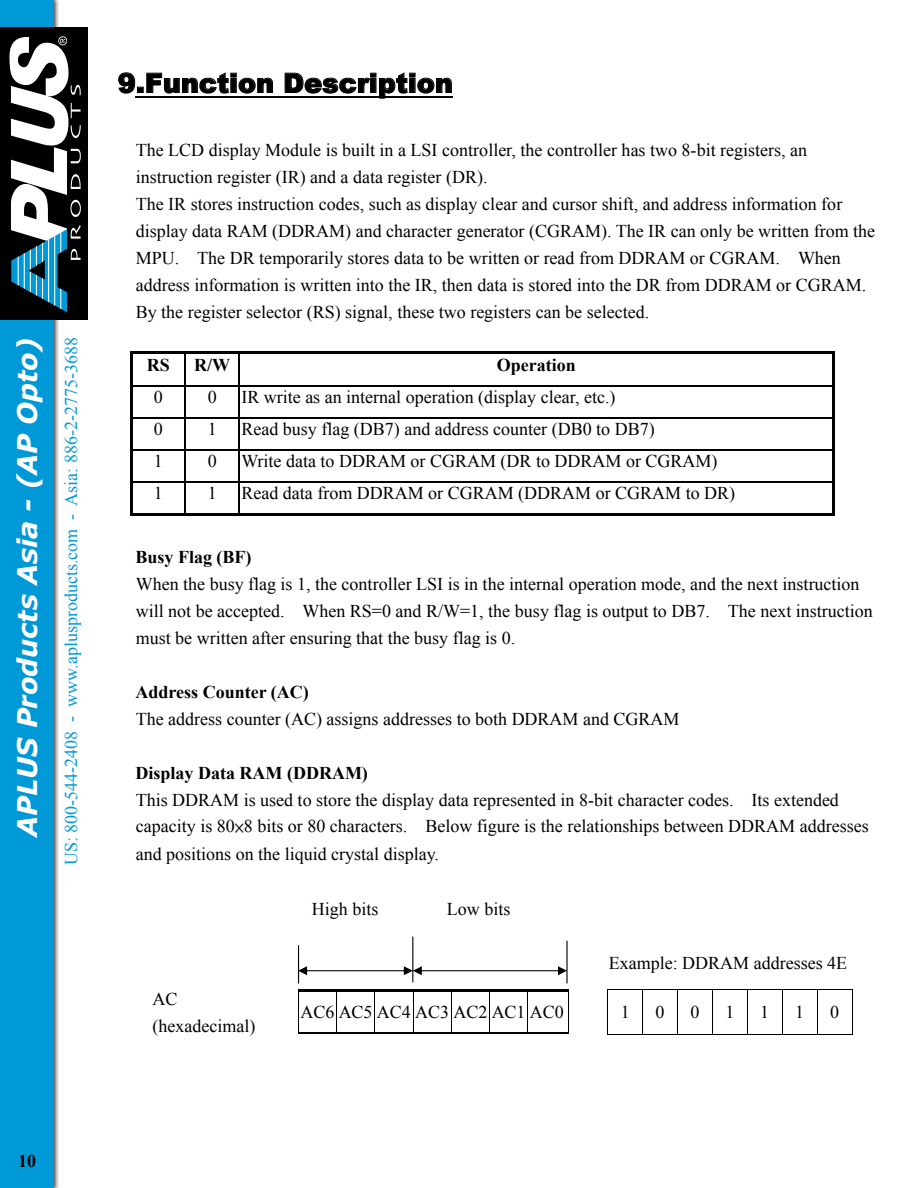
<style>
.page{position:relative;width:918px;height:1188px;background:#fff}
.page>*{position:absolute;margin:0;border:0;box-sizing:border-box;transform-origin:0 0}
.t1{font:italic 700 27px "Verdana";color:#fff}
.t2{font:900 27px "Arial";color:#000}
.t3{font:18px/27px "Times New Roman";color:#000}
.t4{font:700 18px "Times New Roman";color:#000}
.t5{font:18px "Times New Roman";color:#0099d8}
.s1{font-family:"P Ming Li U"}
</style>
<div class="page">
<svg style="left:119px;top:73px;width:154px;height:20px"></svg>
<svg style="left:285px;top:73px;width:167px;height:25px"></svg>
<hr style="left:136px;top:96px;width:317px;height:1px;background:#000">
<hr style="left:130px;top:352px;width:704px;height:2px;background:#000">
<hr style="left:130px;top:354px;width:2px;height:31px;background:#000">
<hr style="left:185px;top:354px;width:1px;height:31px;background:#000">
<hr style="left:239px;top:354px;width:1px;height:31px;background:#000">
<hr style="left:832px;top:354px;width:2px;height:31px;background:#000">
<hr style="left:132px;top:385px;width:53px;height:1px;background:#000">
<hr style="left:186px;top:385px;width:53px;height:1px;background:#000">
<hr style="left:240px;top:385px;width:592px;height:1px;background:#000">
<hr style="left:130px;top:386px;width:2px;height:31px;background:#000">
<hr style="left:185px;top:386px;width:1px;height:31px;background:#000">
<hr style="left:239px;top:386px;width:1px;height:31px;background:#000">
<hr style="left:832px;top:386px;width:2px;height:31px;background:#000">
<hr style="left:132px;top:417px;width:53px;height:1px;background:#000">
<hr style="left:186px;top:417px;width:53px;height:1px;background:#000">
<hr style="left:240px;top:417px;width:592px;height:1px;background:#000">
<hr style="left:130px;top:418px;width:2px;height:31px;background:#000">
<hr style="left:185px;top:418px;width:1px;height:31px;background:#000">
<hr style="left:239px;top:418px;width:1px;height:31px;background:#000">
<hr style="left:832px;top:418px;width:2px;height:31px;background:#000">
<hr style="left:132px;top:449px;width:53px;height:1px;background:#000">
<hr style="left:186px;top:449px;width:53px;height:1px;background:#000">
<hr style="left:240px;top:449px;width:592px;height:1px;background:#000">
<hr style="left:130px;top:451px;width:2px;height:31px;background:#000">
<hr style="left:185px;top:451px;width:1px;height:31px;background:#000">
<hr style="left:239px;top:451px;width:1px;height:31px;background:#000">
<hr style="left:832px;top:451px;width:2px;height:31px;background:#000">
<hr style="left:132px;top:482px;width:53px;height:1px;background:#000">
<hr style="left:186px;top:482px;width:53px;height:1px;background:#000">
<hr style="left:240px;top:482px;width:592px;height:1px;background:#000">
<hr style="left:130px;top:483px;width:2px;height:33px;background:#000">
<hr style="left:130px;top:514px;width:55px;height:2px;background:#000">
<hr style="left:185px;top:483px;width:1px;height:31px;background:#000">
<hr style="left:185px;top:514px;width:54px;height:2px;background:#000">
<hr style="left:239px;top:483px;width:1px;height:31px;background:#000">
<hr style="left:239px;top:514px;width:593px;height:2px;background:#000">
<hr style="left:832px;top:483px;width:2px;height:33px;background:#000">
<hr style="left:298px;top:946px;width:1px;height:37px;background:#010101">
<svg style="left:299px;top:966px;width:267px;height:9px"></svg>
<hr style="left:299px;top:990px;width:37px;height:1px;background:#000">
<hr style="left:299px;top:1033px;width:37px;height:1px;background:#000">
<hr style="left:337px;top:990px;width:37px;height:1px;background:#000">
<hr style="left:337px;top:1033px;width:37px;height:1px;background:#000">
<hr style="left:375px;top:990px;width:38px;height:1px;background:#000">
<hr style="left:375px;top:1033px;width:38px;height:1px;background:#000">
<hr style="left:413px;top:990px;width:38px;height:1px;background:#000">
<hr style="left:413px;top:1033px;width:38px;height:1px;background:#000">
<hr style="left:452px;top:990px;width:37px;height:1px;background:#000">
<hr style="left:452px;top:1033px;width:37px;height:1px;background:#000">
<hr style="left:490px;top:990px;width:37px;height:1px;background:#000">
<hr style="left:490px;top:1033px;width:37px;height:1px;background:#000">
<hr style="left:528px;top:990px;width:40px;height:1px;background:#000">
<hr style="left:528px;top:1033px;width:40px;height:1px;background:#000">
<hr style="left:298px;top:989px;width:271px;height:1px;background:#000">
<hr style="left:608px;top:989px;width:244px;height:1px;background:#000">
<hr style="left:298px;top:990px;width:1px;height:44px;background:#000">
<hr style="left:336px;top:990px;width:1px;height:44px;background:#000">
<hr style="left:374px;top:990px;width:1px;height:44px;background:#000">
<hr style="left:413px;top:990px;width:1px;height:44px;background:#000">
<hr style="left:451px;top:990px;width:1px;height:44px;background:#000">
<hr style="left:489px;top:990px;width:1px;height:44px;background:#000">
<hr style="left:527px;top:990px;width:1px;height:44px;background:#000">
<hr style="left:568px;top:990px;width:1px;height:44px;background:#000">
<hr style="left:608px;top:990px;width:1px;height:45px;background:#000">
<hr style="left:608px;top:1034px;width:34px;height:1px;background:#000">
<hr style="left:642px;top:990px;width:1px;height:45px;background:#000">
<hr style="left:643px;top:1034px;width:34px;height:1px;background:#000">
<hr style="left:677px;top:990px;width:1px;height:45px;background:#000">
<hr style="left:678px;top:1034px;width:34px;height:1px;background:#000">
<hr style="left:712px;top:990px;width:1px;height:45px;background:#000">
<hr style="left:713px;top:1034px;width:34px;height:1px;background:#000">
<hr style="left:747px;top:990px;width:1px;height:45px;background:#000">
<hr style="left:748px;top:1034px;width:34px;height:1px;background:#000">
<hr style="left:782px;top:990px;width:1px;height:45px;background:#000">
<hr style="left:783px;top:1034px;width:34px;height:1px;background:#000">
<hr style="left:817px;top:990px;width:1px;height:45px;background:#000">
<hr style="left:817px;top:1034px;width:35px;height:1px;background:#000">
<hr style="left:852px;top:990px;width:1px;height:45px;background:#000">
<hr style="left:412px;top:937px;width:1px;height:45px;background:#010101">
<hr style="left:566px;top:941px;width:2px;height:42px;background:#010101">
<div style="left:0;top:0;width:59px;height:1188px;background:#000;opacity:.75"></div>
<div style="left:0;top:0;width:54px;height:1188px;background:#0099d8"></div>
<div style="left:0;top:27px;width:88px;height:293px;background:#000"></div>
<svg style="left:9px;top:36px;width:72px;height:276px"></svg>
<h1 class="t1" style="left:10px;top:837px;width:501px;rotate:-90deg">APLUS Products Asia - (AP Opto)</h1>
<p class="t5" style="left:59px;top:865px;width:529px;rotate:-90deg">US: 800-544-2408 - www.aplusproducts.com - Asia: 886-2-2775-3688</p>
<h1 class="t2" style="left:118px;top:63px;width:337px">9.Function Description</h1>
<p class="t3" style="left:136px;top:136px;width:741px">The LCD display Module is built in a LSI controller, the controller has two 8-bit registers, an instruction register (IR) and a data register (DR).<br>The IR stores instruction codes, such as display clear and cursor shift, and address information for display data RAM (DDRAM) and character generator (CGRAM). The IR can only be written from the MPU. The DR temporarily stores data to be written or read from DDRAM or CGRAM. When address information is written into the IR, then data is stored into the DR from DDRAM or CGRAM.<br>By the register selector (RS) signal, these two registers can be selected.</p>
<p class="t4" style="left:147px;top:352px;width:25px">RS</p>
<p class="t4" style="left:194px;top:352px;width:37px">R/W</p>
<p class="t4" style="left:497px;top:352px;width:81px">Operation</p>
<p class="t3" style="left:154px;top:383px;width:10px">0</p>
<p class="t3" style="left:208px;top:383px;width:10px">0</p>
<p class="t3" style="left:241px;top:383px;width:376px">IR write as an internal operation (display clear, etc.)</p>
<p class="t3" style="left:154px;top:415px;width:10px">0</p>
<p class="t3" style="left:208px;top:415px;width:10px">1</p>
<p class="t3" style="left:241px;top:415px;width:415px">Read busy flag (DB7) and address counter (DB0 to DB7)</p>
<p class="t3" style="left:154px;top:447px;width:10px">1</p>
<p class="t3" style="left:208px;top:447px;width:10px">0</p>
<p class="t3" style="left:241px;top:447px;width:478px">Write data to DDRAM or CGRAM (DR to DDRAM or CGRAM)</p>
<p class="t3" style="left:154px;top:479px;width:10px">1</p>
<p class="t3" style="left:208px;top:479px;width:10px">1</p>
<p class="t3" style="left:241px;top:479px;width:495px">Read data from DDRAM or CGRAM (DDRAM or CGRAM to DR)</p>
<p class="t4" style="left:136px;top:545px;width:118px">Busy Flag (BF)</p>
<p class="t3" style="left:136px;top:570px;width:739px">When the busy flag is 1, the controller LSI is in the internal operation mode, and the next instruction will not be accepted. When RS=0 and R/W=1, the busy flag is output to DB7. The next instruction must be written after ensuring that the busy flag is 0.</p>
<p class="t4" style="left:136px;top:680px;width:175px">Address Counter (AC)</p>
<p class="t3" style="left:136px;top:705px;width:545px">The address counter (AC) assigns addresses to both DDRAM and CGRAM</p>
<p class="t4" style="left:136px;top:761px;width:234px">Display Data RAM (DDRAM)</p>
<p class="t3" style="left:136px;top:787px;width:734px;line-height:26px">This DDRAM is used to store the display data represented in 8-bit character codes. Its extended capacity is 80<span class="s1">×</span>8 bits or 80 characters. Below figure is the relationships between DDRAM addresses</p>
<p class="t3" style="left:136px;top:840px;width:305px">and positions on the liquid crystal display.</p>
<p class="t3" style="left:152px;top:985px;width:105px">AC (hexadecimal)</p>
<p class="t3" style="left:312px;top:895px;width:68px">High bits</p>
<p class="t3" style="left:447px;top:895px;width:65px">Low bits</p>
<p class="t3" style="left:609px;top:949px;width:240px">Example: DDRAM addresses 4E</p>
<p class="t3" style="left:300px;top:999px;width:265px">AC6 AC5 AC4 AC3 AC2 AC1 AC0</p>
<p class="t3" style="left:621px;top:998px;width:10px">1</p>
<p class="t3" style="left:656px;top:998px;width:10px">0</p>
<p class="t3" style="left:691px;top:998px;width:10px">0</p>
<p class="t3" style="left:725px;top:998px;width:10px">1</p>
<p class="t3" style="left:760px;top:998px;width:11px">1</p>
<p class="t3" style="left:795px;top:998px;width:10px">1</p>
<p class="t3" style="left:830px;top:998px;width:10px">0</p>
<p class="t4" style="left:18px;top:1149px;width:19px">10</p>
</div>
